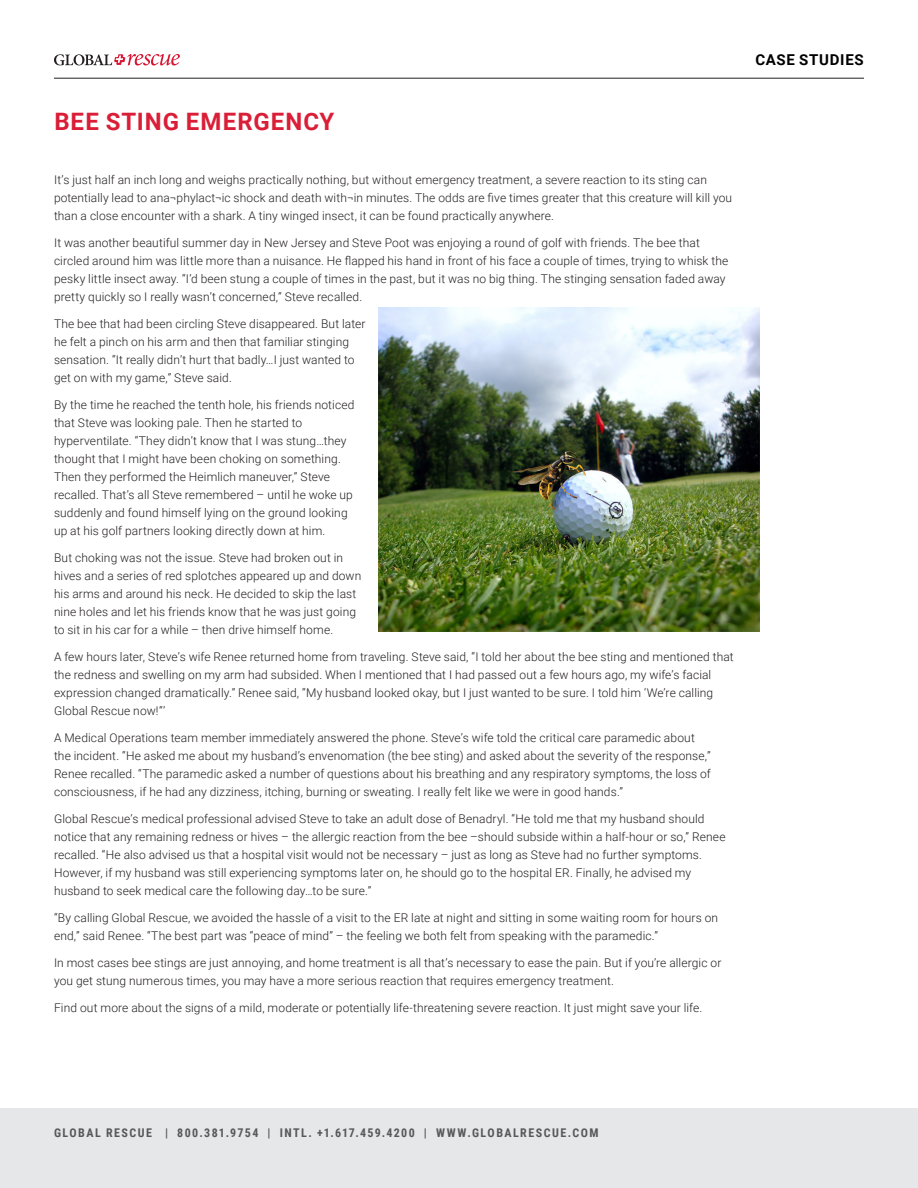
<style>
.page{position:relative;width:918px;height:1188px;background:#fff}
.page>*{position:absolute;margin:0;border:0;box-sizing:border-box;transform-origin:0 0}
.t1{font:700 24px "Roboto";letter-spacing:.04em;color:#da1e37}
.t2{font:700 15px "Roboto";letter-spacing:.045em;color:#000}
.t3{font:300 12px/18px "Roboto";letter-spacing:.01em;color:#231f20}
.t4{font:700 12px "Roboto Condensed";letter-spacing:.12em;color:#57585a}
</style>
<div class="page">
<div style="left:0;top:1108px;width:918px;height:80px;background:#e6e7e9"></div>
<hr style="left:54px;top:78px;width:810px;height:1px;background:#231f20">
<img style="left:378px;top:308px;width:382px;height:324px">
<svg style="left:54px;top:54px;width:126px;height:11px"></svg>
<h1 class="t1" style="left:54px;top:105px;width:281px">BEE STING EMERGENCY</h1>
<p class="t3" style="left:54px;top:171px;width:680px">It’s just half an inch long and weighs practically nothing, but without emergency treatment, a severe reaction to its sting can potentially lead to ana¬phylact¬ic shock and death with¬in minutes. The odds are five times greater that this creature will kill you than a close encounter with a shark. A tiny winged insect, it can be found practically anywhere.</p>
<p class="t3" style="left:54px;top:234px;width:676px">It was another beautiful summer day in New Jersey and Steve Poot was enjoying a round of golf with friends. The bee that circled around him was little more than a nuisance. He flapped his hand in front of his face a couple of times, trying to whisk the pesky little insect away. “I’d been stung a couple of times in the past, but it was no big thing. The stinging sensation faded away pretty quickly so I really wasn’t concerned,” Steve recalled.</p>
<p class="t3" style="left:54px;top:315px;width:313px">The bee that had been circling Steve disappeared. But later he felt a pinch on his arm and then that familiar stinging sensation. “It really didn’t hurt that badly…I just wanted to get on with my game,” Steve said.</p>
<p class="t3" style="left:54px;top:396px;width:302px">By the time he reached the tenth hole, his friends noticed that Steve was looking pale. Then he started to hyperventilate. “They didn’t know that I was stung…they thought that I might have been choking on something.<br>Then they performed the Heimlich maneuver,” Steve recalled. That’s all Steve remembered – until he woke up suddenly and found himself lying on the ground looking up at his golf partners looking directly down at him.</p>
<p class="t3" style="left:54px;top:549px;width:309px">But choking was not the issue. Steve had broken out in hives and a series of red splotches appeared up and down his arms and around his neck. He decided to skip the last nine holes and let his friends know that he was just going to sit in his car for a while – then drive himself home.</p>
<p class="t3" style="left:54px;top:648px;width:681px">A few hours later, Steve’s wife Renee returned home from traveling. Steve said, “I told her about the bee sting and mentioned that the redness and swelling on my arm had subsided. When I mentioned that I had passed out a few hours ago, my wife’s facial expression changed dramatically.” Renee said, “My husband looked okay, but I just wanted to be sure. I told him ‘We’re calling Global Rescue now!”’</p>
<p class="t3" style="left:54px;top:729px;width:658px">A Medical Operations team member immediately answered the phone. Steve’s wife told the critical care paramedic about the incident. “He asked me about my husband’s envenomation (the bee sting) and asked about the severity of the response,” Renee recalled. “The paramedic asked a number of questions about his breathing and any respiratory symptoms, the loss of consciousness, if he had any dizziness, itching, burning or sweating. I really felt like we were in good hands.”</p>
<p class="t3" style="left:54px;top:810px;width:673px">Global Rescue’s medical professional advised Steve to take an adult dose of Benadryl. “He told me that my husband should notice that any remaining redness or hives – the allergic reaction from the bee –should subside within a half-hour or so,” Renee recalled. “He also advised us that a hospital visit would not be necessary – just as long as Steve had no further symptoms.<br>However, if my husband was still experiencing symptoms later on, he should go to the hospital ER. Finally, he advised my husband to seek medical care the following day…to be sure.”</p>
<p class="t3" style="left:54px;top:909px;width:666px">“By calling Global Rescue, we avoided the hassle of a visit to the ER late at night and sitting in some waiting room for hours on end,” said Renee. “The best part was “peace of mind” – the feeling we both felt from speaking with the paramedic.”</p>
<p class="t3" style="left:54px;top:954px;width:669px">In most cases bee stings are just annoying, and home treatment is all that’s necessary to ease the pain. But if you’re allergic or you get stung numerous times, you may have a more serious reaction that requires emergency treatment.</p>
<p class="t3" style="left:54px;top:999px;width:650px">Find out more about the signs of a mild, moderate or potentially life-threatening severe reaction. It just might save your life.</p>
<p class="t2" style="left:755px;top:49px;width:110px">CASE STUDIES</p>
<p class="t4" style="left:54px;top:1124px;width:546px">GLOBAL RESCUE | 800.381.9754 | INTL. +1.617.459.4200 | WWW.GLOBALRESCUE.COM</p>
</div>
